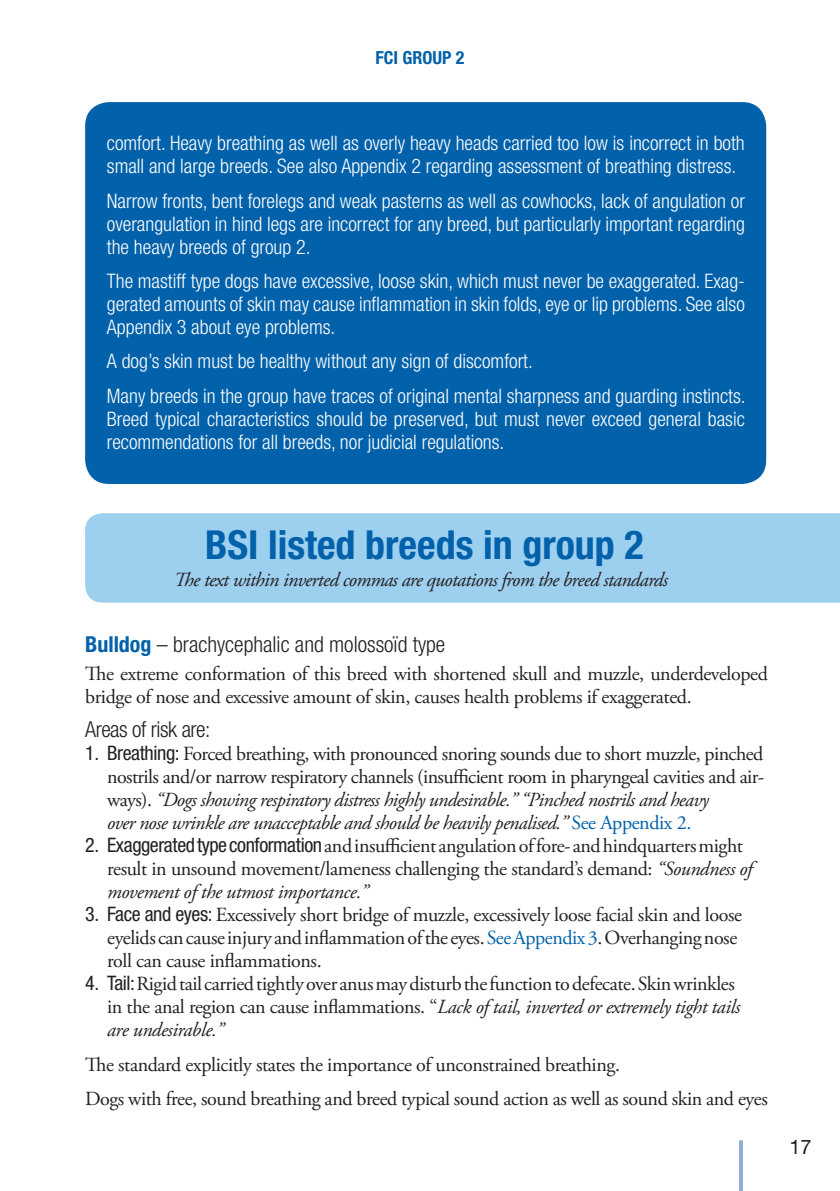
<style>
.page{position:relative;width:840px;height:1191px;background:#fff}
.page>*{position:absolute;margin:0;border:0;box-sizing:border-box;transform-origin:0 0}
.Huvudrubrik{font:700 condensed 40px "Helvetica Neue LT Std";color:#0161aa}
.Rubrik_m_färg__numme{font:300 condensed 22px "Helvetica Neue LT Std";color:#231f20}
.Brödtext{font:300 condensed 22px "Helvetica Neue LT Std";letter-spacing:-.02em;color:#231f20}
.Brödtext-2{font:20px/23px "Adobe Garamond Pro";letter-spacing:-.02em;color:#231f20}
.Brödtext-3{font:300 condensed 20px/23px "Helvetica Neue LT Std";color:#fff;text-align:justify}
.Brödtext-4{font:italic 20px "Adobe Garamond Pro";letter-spacing:-.03em;color:#231f20}
.t1{font:20px "Helvetica Neue LT Std";color:#231f20}
.Brödtext-5{font:700 condensed 18px "Helvetica Neue LT Std";color:#0161aa}
.s1{font-weight:700;color:#0161aa}
.s2{font-family:"Helvetica Neue LT Std";font-stretch:condensed}
.s3{font-style:italic}
.s4{color:#0161aa}
</style>
<div class="page">
<svg style="left:739px;top:1140px;width:3px;height:51px"></svg>
<div style="left:85px;top:102px;width:680px;height:382px;background:#0161aa;border-radius:24px"></div>
<div style="left:85px;top:513px;width:754px;height:89px;background:#9dcfef"></div>
<p class="Brödtext-5" style="left:375px;top:47px;width:90px">FCI GROUP 2</p>
<p class="Brödtext-3" style="left:107px;top:132px;width:639px">comfort. Heavy breathing as well as overly heavy heads carried too low is incorrect in both small and large breeds. See also Appendix 2 regarding assessment of breathing distress.</p>
<p class="Brödtext-3" style="left:107px;top:189px;width:639px">Narrow fronts, bent forelegs and weak pasterns as well as cowhocks, lack of angulation or overangulation in hind legs are incorrect for any breed, but particularly important regarding the heavy breeds of group 2.</p>
<p class="Brödtext-3" style="left:107px;top:269px;width:639px">The mastiff type dogs have excessive, loose skin, which must never be exaggerated. Exag&shy;gerated amounts of skin may cause inflammation in skin folds, eye or lip problems. See also Appendix 3 about eye problems.</p>
<p class="Brödtext-3" style="left:107px;top:350px;width:427px">A dog’s skin must be healthy without any sign of discomfort.</p>
<p class="Brödtext-3" style="left:107px;top:384px;width:640px">Many breeds in the group have traces of original mental sharpness and guarding instincts.<br>Breed typical characteristics should be preserved, but must never exceed general basic recommendations for all breeds, nor judicial regulations.</p>
<p class="Huvudrubrik" style="left:205px;top:520px;width:440px">BSI listed breeds in group 2</p>
<p class="Brödtext-4" style="left:174px;top:567px;width:495px">The text within inverted commas are quotations from the breed standards</p>
<p class="Rubrik_m_färg__numme" style="left:85px;top:632px;width:361px"><span class="s1">Bulldog</span> – brachycephalic and molossoïd type</p>
<p class="Brödtext-2" style="left:85px;top:662px;width:684px">The extreme conformation of this breed with shortened skull and muzzle, underdeveloped bridge of nose and excessive amount of skin, causes health problems if exaggerated.</p>
<p class="Brödtext" style="left:85px;top:717px;width:127px">Areas of risk are:</p>
<p class="Brödtext-2" style="left:107px;top:743px;width:658px;text-indent:-22px"><span class="s2">1. Breathing:</span> Forced breathing, with pronounced snoring sounds due to short muzzle, pinched nostrils and/or narrow respiratory channels (insufficient room in pharyngeal cavities and air&shy;ways). <span class="s3">“Dogs showing respiratory distress highly undesirable.” “Pinched nostrils and heavy<br>over nose wrinkle are unacceptable and should be heavily penalised.”</span> <span class="s4">See Appendix 2.</span></p>
<p class="Brödtext-2" style="left:107px;top:835px;width:646px;text-indent:-22px"><span class="s2">2. Exaggerated type conformation</span> and insufficient angulation of fore- and hindquarters might result in unsound movement/lameness challenging the standard’s demand: <span class="s3">“Soundness of movement of the utmost importance.”</span></p>
<p class="Brödtext-2" style="left:107px;top:904px;width:636px;text-indent:-22px"><span class="s2">3. Face and eyes:</span> Excessively short bridge of muzzle, excessively loose facial skin and loose eyelids can cause injury and inflammation of the eyes. <span class="s4">See Appendix 3</span>. Overhanging nose roll can cause inflammations.</p>
<p class="Brödtext-2" style="left:107px;top:973px;width:634px;text-indent:-22px"><span class="s2">4. Tail:</span> Rigid tail carried tightly over anus may disturb the function to defecate. Skin wrinkles in the anal region can cause inflammations. “<span class="s3">Lack of tail, inverted or extremely tight tails are undesirable.”</span></p>
<p class="Brödtext-2" style="left:85px;top:1053px;width:536px">The standard explicitly states the importance of unconstrained breathing.</p>
<p class="Brödtext-2" style="left:85px;top:1088px;width:683px">Dogs with free, sound breathing and breed typical sound action as well as sound skin and eyes</p>
<p class="t1" style="left:788px;top:1135px;width:24px">17</p>
</div>
